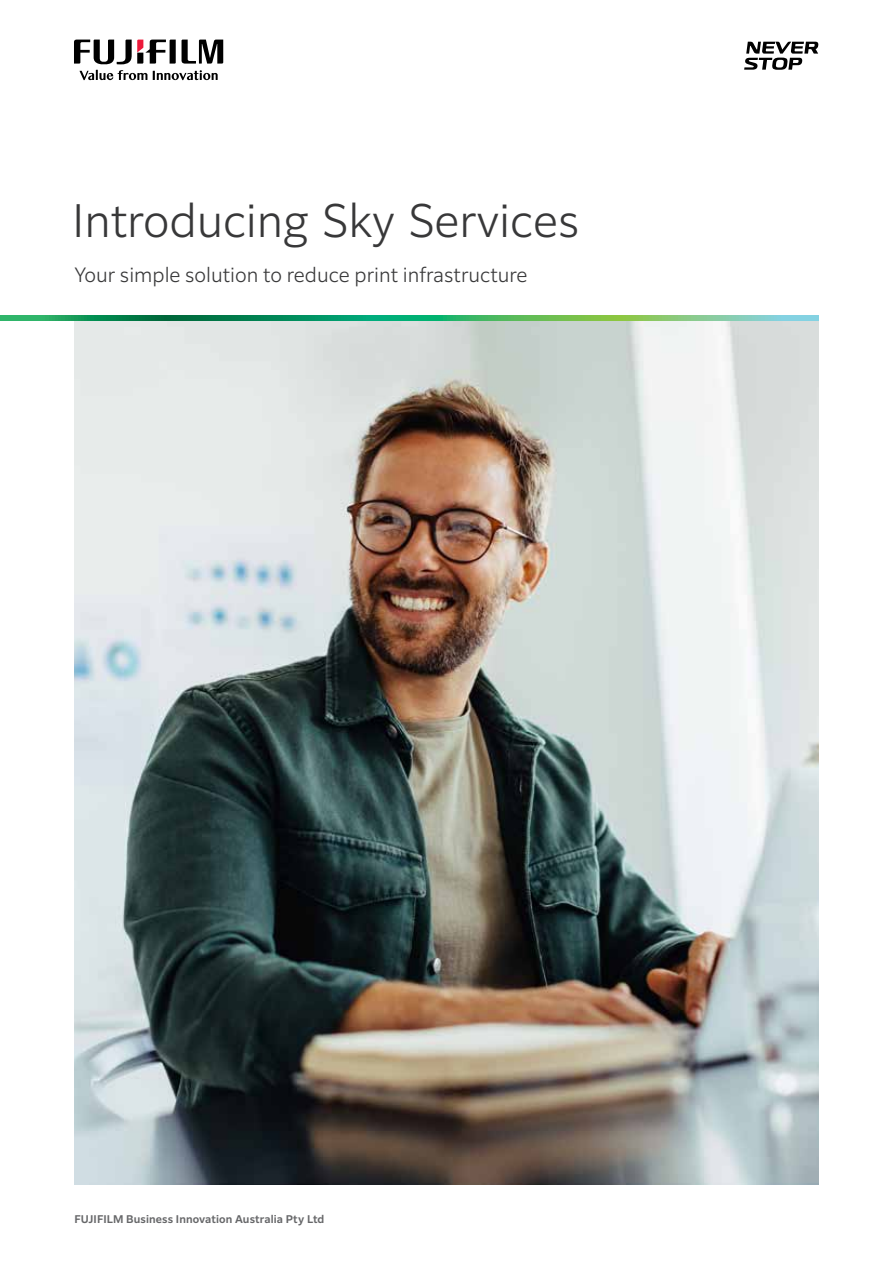
<style>
.page{position:relative;width:893px;height:1263px;background:#fff}
.page>*{position:absolute;margin:0;border:0;box-sizing:border-box;transform-origin:0 0}
.t1{font:300 44.25px "Clarimo UDPE";letter-spacing:-.005em;color:#383839}
.t2{font:300 19.5px "Clarimo UDPE";color:#383839}
.t3{font:600 10.5px "Clarimo UDPE";letter-spacing:.01em;color:#666769}
</style>
<div class="page">
<img style="left:74px;top:320px;width:745px;height:864px">
<svg style="left:74px;top:40px;width:149px;height:40px"></svg>
<svg style="left:0;top:316px;width:819px;height:4px;background:#39a96b"></svg>
<svg style="left:744px;top:42px;width:75px;height:28px"></svg>
<h1 class="t1" style="left:72px;top:186px;width:508px">Introducing Sky Services</h1>
<p class="t2" style="left:74px;top:259px;width:455px">Your simple solution to reduce print infrastructure</p>
<p class="t3" style="left:74px;top:1211px;width:251px">FUJIFILM Business Innovation Australia Pty Ltd</p>
</div>
